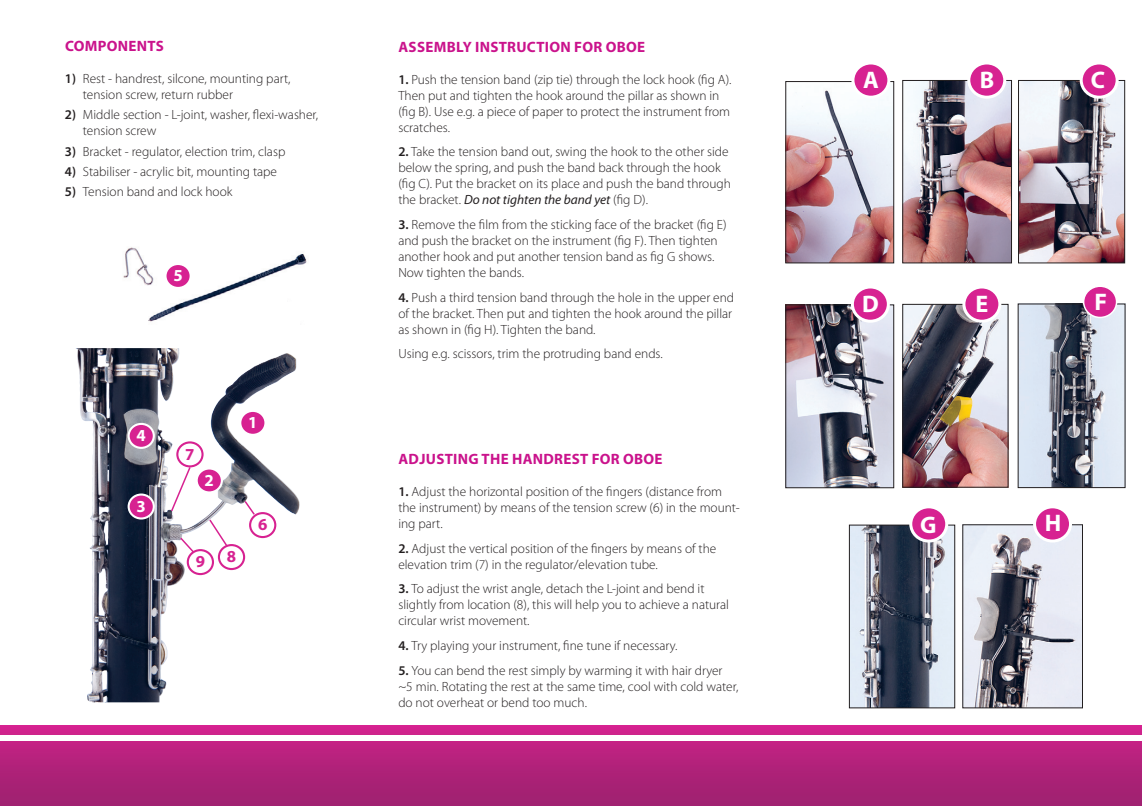
<style>
.page{position:relative;width:1142px;height:806px;background:#fff}
.page>*{position:absolute;margin:0;border:0;box-sizing:border-box;transform-origin:0 0}
.t1{font:700 24px "Myriad Pro";color:#fff}
.t2{font:700 16.8px "Myriad Pro";color:#fff}
.t3{font:700 16.8px "Myriad Pro";color:#d72291}
.t4{font:700 15px "Myriad Pro";letter-spacing:.02em;color:#ca138c}
.t5{font:300 13.35px/16px "Myriad Pro";color:#231f20}
.s1{font-weight:600}
.s2{font-weight:400;font-style:italic}
</style>
<div class="page">
<div style="left:0;top:725px;width:1142px;height:80px;background:linear-gradient(to bottom,#d0228b,#9c216e)"></div>
<img style="left:787px;top:90px;width:105px;height:171px">
<div style="left:785px;top:81px;width:109px;height:182px;border:1px solid #231f20"></div>
<img style="left:904px;top:82px;width:106px;height:179px">
<div style="left:902px;top:80px;width:110px;height:183px;border:1px solid #231f20"></div>
<img style="left:1020px;top:82px;width:103px;height:179px">
<div style="left:1018px;top:80px;width:107px;height:183px;border:1px solid #231f20"></div>
<img style="left:787px;top:306px;width:105px;height:180px">
<div style="left:785px;top:304px;width:109px;height:184px;border:1px solid #231f20"></div>
<img style="left:904px;top:306px;width:102px;height:179px">
<div style="left:902px;top:304px;width:106px;height:183px;border:1px solid #231f20"></div>
<img style="left:851px;top:526px;width:102px;height:179px">
<div style="left:849px;top:524px;width:106px;height:183px;border:1px solid #231f20"></div>
<img style="left:964px;top:526px;width:117px;height:179px">
<div style="left:962px;top:524px;width:121px;height:183px;border:1px solid #231f20"></div>
<img style="left:123px;top:247px;width:184px;height:75px">
<div style="left:0;top:734px;width:1142px;height:6px;background:#fff"></div>
<div style="left:1081px;top:63px;width:36px;height:34px;background:#d72291;border-radius:50%"></div>
<div style="left:1079px;top:61px;width:39px;height:38px;border:3px solid #fff;border-radius:50%"></div>
<div style="left:852px;top:287px;width:36px;height:34px;background:#d72291;border-radius:50%"></div>
<div style="left:851px;top:285px;width:39px;height:37px;border:3px solid #fff;border-radius:50%"></div>
<div style="left:964px;top:287px;width:36px;height:34px;background:#d72291;border-radius:50%"></div>
<div style="left:962px;top:285px;width:39px;height:37px;border:3px solid #fff;border-radius:50%"></div>
<div style="left:1034px;top:506px;width:36px;height:34px;background:#d72291;border-radius:50%"></div>
<div style="left:1033px;top:505px;width:39px;height:37px;border:3px solid #fff;border-radius:50%"></div>
<div style="left:910px;top:506px;width:36px;height:34px;background:#d72291;border-radius:50%"></div>
<div style="left:909px;top:505px;width:39px;height:37px;border:3px solid #fff;border-radius:50%"></div>
<div style="left:969px;top:63px;width:35px;height:34px;background:#d72291;border-radius:50%"></div>
<div style="left:967px;top:61px;width:39px;height:38px;border:3px solid #fff;border-radius:50%"></div>
<div style="left:853px;top:63px;width:36px;height:34px;background:#d72291;border-radius:50%"></div>
<div style="left:851px;top:61px;width:39px;height:38px;border:3px solid #fff;border-radius:50%"></div>
<img style="left:76px;top:348px;width:172px;height:354px">
<div style="left:240px;top:410px;width:25px;height:24px;background:#d72291;border-radius:50%"></div>
<div style="left:239px;top:409px;width:27px;height:26px;border:2px solid #fff;border-radius:50%"></div>
<div style="left:197px;top:468px;width:25px;height:24px;background:#d72291;border-radius:50%"></div>
<div style="left:196px;top:467px;width:27px;height:26px;border:2px solid #fff;border-radius:50%"></div>
<div style="left:129px;top:494px;width:25px;height:24px;background:#d72291;border-radius:50%"></div>
<div style="left:128px;top:493px;width:27px;height:26px;border:2px solid #fff;border-radius:50%"></div>
<div style="left:165px;top:264px;width:26px;height:24px;background:#d72291;border-radius:50%"></div>
<div style="left:164px;top:263px;width:28px;height:26px;border:2px solid #fff;border-radius:50%"></div>
<div style="left:249px;top:512px;width:27px;height:26px;border:2px solid #d72291;border-radius:50%"></div>
<div style="left:177px;top:442px;width:25px;height:24px;background:#fff;border-radius:50%"></div>
<div style="left:176px;top:441px;width:28px;height:26px;border:2px solid #d72291;border-radius:50%"></div>
<div style="left:219px;top:544px;width:25px;height:24px;background:#fff;border-radius:50%"></div>
<div style="left:218px;top:543px;width:27px;height:26px;border:2px solid #d72291;border-radius:50%"></div>
<div style="left:188px;top:550px;width:25px;height:23px;background:#fff;border-radius:50%"></div>
<div style="left:187px;top:548px;width:27px;height:27px;border:2px solid #d72291;border-radius:50%"></div>
<div style="left:129px;top:423px;width:25px;height:24px;background:#d72291;border-radius:50%"></div>
<div style="left:128px;top:422px;width:27px;height:26px;border:2px solid #fff;border-radius:50%"></div>
<svg style="left:243px;top:499px;width:13px;height:17px"></svg>
<svg style="left:208px;top:517px;width:21px;height:30px"></svg>
<svg style="left:179px;top:535px;width:16px;height:18px"></svg>
<svg style="left:170px;top:465px;width:22px;height:47px"></svg>
<img style="left:1019px;top:305px;width:104px;height:180px">
<div style="left:1083px;top:286px;width:33px;height:31px;background:#d72291;border-radius:50%"></div>
<div style="left:1083px;top:285px;width:34px;height:33px;border:2px solid #fff;border-radius:50%"></div>
<p class="t4" style="left:65px;top:36px;width:100px">COMPONENTS</p>
<p class="t5" style="left:83px;top:70px;width:209px;text-indent:-18px"><span class="s1">1)</span> Rest - handrest, silcone, mounting part, tension screw, return rubber</p>
<p class="t5" style="left:83px;top:106px;width:237px;text-indent:-18px"><span class="s1">2)</span> Middle section - L-joint, washer, flexi-washer, tension screw</p>
<p class="t5" style="left:65px;top:143px;width:222px"><span class="s1">3)</span> Bracket - regulator, election trim, clasp</p>
<p class="t5" style="left:65px;top:163px;width:214px"><span class="s1">4)</span> Stabiliser - acrylic bit, mounting tape</p>
<p class="t5" style="left:65px;top:183px;width:169px"><span class="s1">5)</span> Tension band and lock hook</p>
<p class="t2" style="left:173px;top:264px;width:11px">5</p>
<p class="t2" style="left:137px;top:424px;width:11px">4</p>
<p class="t2" style="left:137px;top:495px;width:11px">3</p>
<p class="t3" style="left:185px;top:443px;width:11px">7</p>
<p class="t2" style="left:205px;top:469px;width:11px">2</p>
<p class="t3" style="left:196px;top:550px;width:11px">9</p>
<p class="t2" style="left:248px;top:411px;width:11px">1</p>
<p class="t3" style="left:227px;top:545px;width:11px">8</p>
<p class="t3" style="left:258px;top:513px;width:11px">6</p>
<p class="t4" style="left:398px;top:37px;width:248px">ASSEMBLY INSTRUCTION FOR OBOE</p>
<p class="t5" style="left:398px;top:71px;width:335px"><span class="s1">1.</span> Push the tension band (zip tie) through the lock hook (fig A).</p>
<p class="t5" style="left:398px;top:87px;width:333px">Then put and tighten the hook around the pillar as shown in (fig B). Use e.g. a piece of paper to protect the instrument from scratches.</p>
<p class="t5" style="left:398px;top:144px;width:334px"><span class="s1">2.</span> Take the tension band out, swing the hook to the other side below the spring, and push the band back through the hook (fig C). Put the bracket on its place and push the band through the bracket. <span class="s2">Do not tighten the band yet</span> (fig D).</p>
<p class="t5" style="left:398px;top:216px;width:330px"><span class="s1">3.</span> Remove the film from the sticking face of the bracket (fig E) and push the bracket on the instrument (fig F). Then tighten another hook and put another tension band as fig G shows.<br>Now tighten the bands.</p>
<p class="t5" style="left:398px;top:289px;width:337px"><span class="s1">4.</span> Push a third tension band through the hole in the upper end of the bracket. Then put and tighten the hook around the pillar as shown in (fig H). Tighten the band.</p>
<p class="t5" style="left:398px;top:345px;width:266px">Using e.g. scissors, trim the protruding band ends.</p>
<p class="t4" style="left:398px;top:449px;width:266px">ADJUSTING THE HANDREST FOR OBOE</p>
<p class="t5" style="left:398px;top:483px;width:343px"><span class="s1">1.</span> Adjust the horizontal position of the fingers (distance from the instrument) by means of the tension screw (6) in the mount&shy;ing part.</p>
<p class="t5" style="left:398px;top:540px;width:319px"><span class="s1">2.</span> Adjust the vertical position of the fingers by means of the elevation trim (7) in the regulator/elevation tube.</p>
<p class="t5" style="left:398px;top:580px;width:332px"><span class="s1">3.</span> To adjust the wrist angle, detach the L-joint and bend it slightly from location (8), this will help you to achieve a natural circular wrist movement.</p>
<p class="t5" style="left:398px;top:637px;width:281px"><span class="s1">4.</span> Try playing your instrument, fine tune if necessary.</p>
<p class="t5" style="left:398px;top:661px;width:341px"><span class="s1">5.</span> You can bend the rest simply by warming it with hair dryer ~5 min. Rotating the rest at the same time, cool with cold water, do not overheat or bend too much.</p>
<p class="t1" style="left:863px;top:64px;width:17px">A</p>
<p class="t1" style="left:979px;top:64px;width:16px">B</p>
<p class="t1" style="left:1091px;top:65px;width:16px">C</p>
<p class="t1" style="left:862px;top:288px;width:18px">D</p>
<p class="t1" style="left:975px;top:288px;width:14px">E</p>
<p class="t1" style="left:1094px;top:286px;width:14px">F</p>
<p class="t1" style="left:920px;top:508px;width:18px">G</p>
<p class="t1" style="left:1045px;top:507px;width:18px">H</p>
</div>
